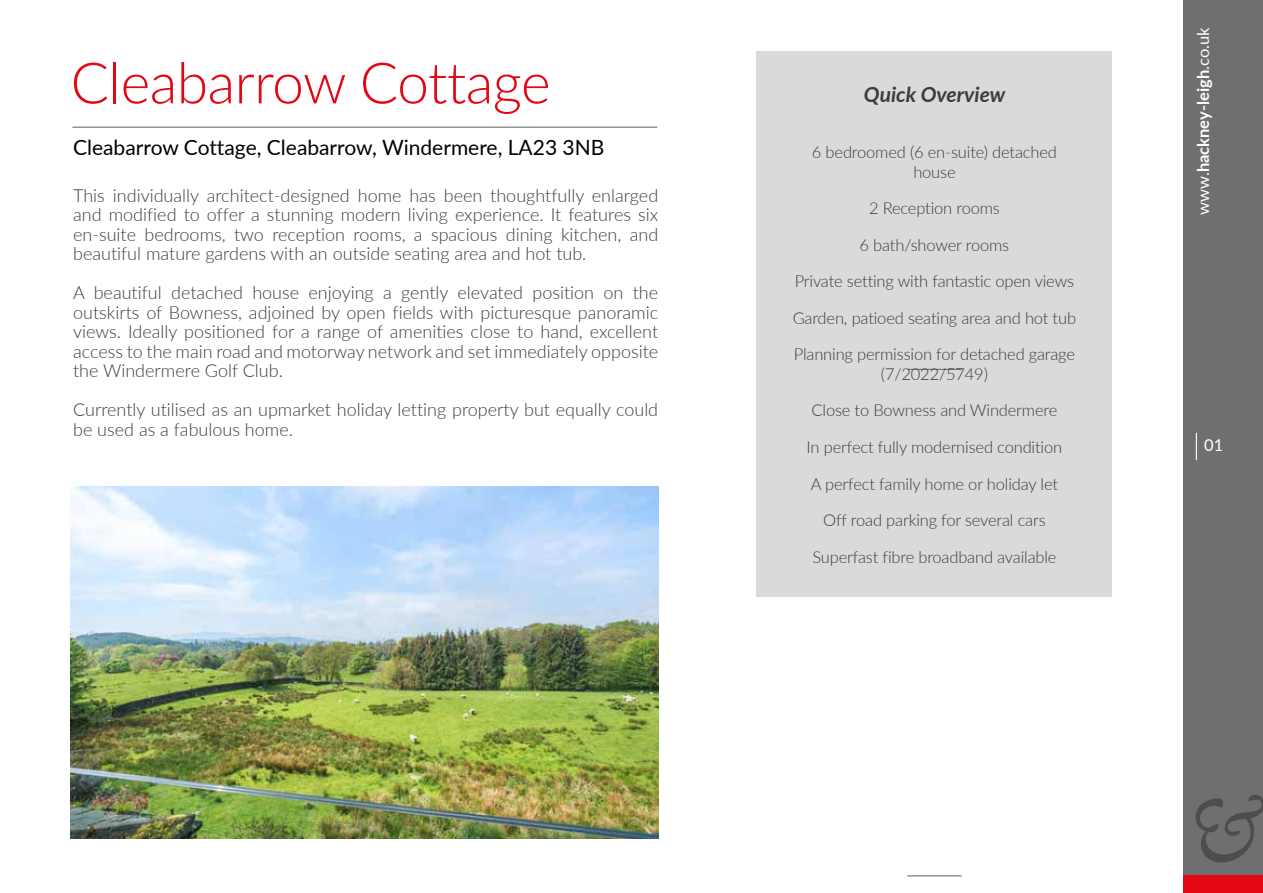
<style>
.page{position:relative;width:1263px;height:893px;background:#fff}
.page>*{position:absolute;margin:0;border:0;box-sizing:border-box;transform-origin:0 0}
.t1{font:300 57px "Lato";letter-spacing:-.01em;color:#e30613}
.t2{font:21px "Lato";color:#000}
.t3{font:italic 700 21px "Lato";color:#3c3c3b}
.t4{font:300 18px/19.5px "Lato";color:#3c3c3b;text-align:justify}
.t5{font:300 16.5px/19.5px "Lato";letter-spacing:-.01em;color:#3c3c3b;text-align:center}
.t6{font:700 16.5px "Lato";color:#fff}
.t7{font:16.5px "Lato";color:#fff}
.s1{font-weight:400}
</style>
<div class="page">
<div style="left:757px;top:51px;width:355px;height:545px;background:#dadada"></div>
<hr style="left:907px;top:875px;width:54px;height:1px;background:#706f6f">
<hr style="left:907px;top:369px;width:54px;height:1px;background:#706f6f">
<hr style="left:73px;top:127px;width:584px;height:1px;background:#706f6f">
<img style="left:71px;top:487px;width:587px;height:352px">
<div style="left:1183px;top:0;width:80px;height:893px;background:#706f6f"></div>
<div style="left:1183px;top:876px;width:80px;height:17px;background:#e30613"></div>
<svg style="left:1196px;top:433px;width:1px;height:27px"></svg>
<svg style="left:1195px;top:795px;width:68px;height:68px"></svg>
<h1 class="t1" style="left:71px;top:43px;width:481px">Cleabarrow Cottage</h1>
<p class="t2" style="left:73px;top:133px;width:533px">Cleabarrow Cottage, Cleabarrow, Windermere, LA23 3NB</p>
<p class="t4" style="left:73px;top:185px;width:587px">This individually architect-designed home has been thoughtfully enlarged and modified to offer a stunning modern living experience. It features six en-suite bedrooms, two reception rooms, a spacious dining kitchen, and beautiful mature gardens with an outside seating area and hot tub.</p>
<p class="t4" style="left:73px;top:282px;width:587px">A beautiful detached house enjoying a gently elevated position on the outskirts of Bowness, adjoined by open fields with picturesque panoramic views. Ideally positioned for a range of amenities close to hand, excellent access to the main road and motorway network and set immediately opposite the Windermere Golf Club.</p>
<p class="t4" style="left:73px;top:399px;width:587px">Currently utilised as an upmarket holiday letting property but equally could be used as a fabulous home.</p>
<p class="t3" style="left:864px;top:79px;width:143px">Quick Overview</p>
<p class="t5" style="left:812px;top:142px;width:246px">6 bedroomed (6 en-suite) detached house</p>
<p class="t5" style="left:869px;top:198px;width:132px">2 Reception rooms</p>
<p class="t5" style="left:859px;top:235px;width:151px">6 bath/shower rooms</p>
<p class="t5" style="left:795px;top:271px;width:281px">Private setting with fantastic open views</p>
<p class="t5" style="left:793px;top:308px;width:285px">Garden, patioed seating area and hot tub</p>
<p class="t5" style="left:794px;top:344px;width:283px">Planning permission for detached garage (7/2022/5749)</p>
<p class="t5" style="left:811px;top:400px;width:247px">Close to Bowness and Windermere</p>
<p class="t5" style="left:807px;top:437px;width:257px">In perfect fully modernised condition</p>
<p class="t5" style="left:811px;top:473px;width:249px">A perfect family home or holiday let</p>
<p class="t5" style="left:823px;top:510px;width:224px">Off road parking for several cars</p>
<p class="t5" style="left:812px;top:546px;width:246px">Superfast fibre broadband available</p>
<p class="t6" style="left:1191px;top:215px;width:189px;rotate:-90deg"><span class="s1">www.</span>hackney-leigh<span class="s1">.co.uk</span></p>
<p class="t7" style="left:1204px;top:433px;width:21px">01</p>
</div>
